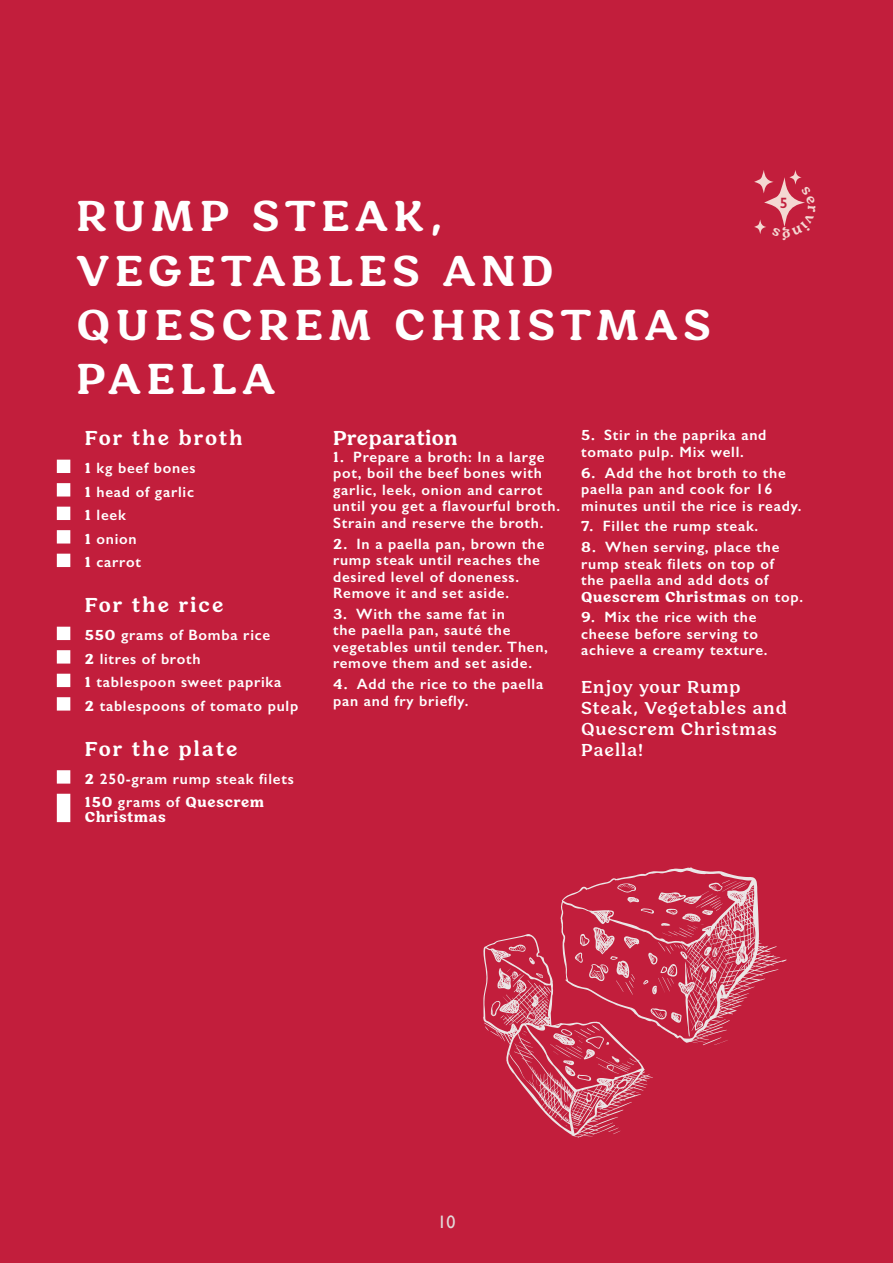
<style>
.page{position:relative;width:893px;height:1263px;background:#c21e3c}
.page>*{position:absolute;margin:0;border:0;box-sizing:border-box;transform-origin:0 0}
.TITULO_-_Recetas{font:700 45px/54px "Hornbill";letter-spacing:.13em;color:#fff}
.titu_03{font:700 21px "Hornbill";letter-spacing:.1em;color:#fff}
.titu_03_-_process{font:700 21px "Hornbill";letter-spacing:.02em;color:#fff}
.básico_párrafo_desta{font:600 18px/21px "Hornbill";letter-spacing:.05em;color:#fff}
.t1{font:18px "Gill Sans";color:#e2d9d9}
.composition{font:600 15px/16.5px "Gill Sans";letter-spacing:.05em;color:#fff}
.composition-2{font:800 15px/15px "Hornbill";letter-spacing:.05em;color:#fff}
.basico{font:600 15px "Gill Sans";color:#c21e3c}
.s1{font-family:"Hornbill";font-weight:800}
.s2{font-family:"Gill Sans";font-weight:600}
.s3{font-family:"Hornbill";font-weight:700}
</style>
<div class="page">
<div style="left:57px;top:460px;width:13px;height:13px;background:#fff"></div>
<div style="left:57px;top:483px;width:13px;height:13px;background:#fff"></div>
<div style="left:57px;top:507px;width:13px;height:13px;background:#fff"></div>
<div style="left:57px;top:530px;width:13px;height:13px;background:#fff"></div>
<div style="left:57px;top:554px;width:13px;height:13px;background:#fff"></div>
<div style="left:57px;top:627px;width:13px;height:13px;background:#fff"></div>
<div style="left:57px;top:650px;width:13px;height:13px;background:#fff"></div>
<div style="left:57px;top:674px;width:13px;height:13px;background:#fff"></div>
<div style="left:57px;top:697px;width:13px;height:13px;background:#fff"></div>
<div style="left:57px;top:770px;width:13px;height:14px;background:#fff"></div>
<div style="left:57px;top:794px;width:13px;height:28px;background:#fff"></div>
<svg style="left:483px;top:867px;width:304px;height:271px"></svg>
<svg style="left:754px;top:170px;width:51px;height:64px"></svg>
<p class="basico" style="left:780px;top:194px;width:9px">5</p>
<p class="TITULO_-_Recetas" style="left:77px;top:187px;width:636px">RUMP STEAK,<br>VEGETABLES AND<br>QUESCREM CHRISTMAS<br>PAELLA</p>
<p class="titu_03" style="left:85px;top:425px;width:160px">For the broth</p>
<p class="composition" style="left:85px;top:460px;width:112px"><span class="s1">1</span> kg beef bones</p>
<p class="composition" style="left:85px;top:483px;width:111px"><span class="s1">1</span> head of garlic</p>
<p class="composition" style="left:85px;top:507px;width:43px"><span class="s1">1</span> leek</p>
<p class="composition" style="left:85px;top:530px;width:53px"><span class="s1">1</span> onion</p>
<p class="composition" style="left:85px;top:554px;width:58px"><span class="s1">1</span> carrot</p>
<p class="titu_03" style="left:85px;top:592px;width:140px">For the rice</p>
<p class="composition" style="left:85px;top:627px;width:187px"><span class="s1">550</span> grams of Bomba rice</p>
<p class="composition" style="left:85px;top:650px;width:117px"><span class="s1">2</span> litres of broth</p>
<p class="composition" style="left:85px;top:674px;width:198px"><span class="s1">1</span> tablespoon sweet paprika</p>
<p class="composition" style="left:85px;top:697px;width:215px"><span class="s1">2</span> tablespoons of tomato pulp</p>
<p class="titu_03" style="left:85px;top:735px;width:154px">For the plate</p>
<p class="composition" style="left:85px;top:770px;width:210px"><span class="s1">2</span> 250-gram rump steak filets</p>
<p class="composition-2" style="left:85px;top:794px;width:181px">150 <span class="s2">grams of</span> Quescrem<br>Christmas</p>
<p class="titu_03_-_process" style="left:333px;top:425px;width:126px">Preparation</p>
<p class="composition" style="left:333px;top:448px;width:228px"><span class="s3">1.</span> Prepare a broth: In a large pot, boil the beef bones with garlic, leek, onion and carrot until you get a flavourful broth.<br>Strain and reserve the broth.</p>
<p class="composition" style="left:333px;top:535px;width:213px"><span class="s3">2.</span> In a paella pan, brown the rump steak until reaches the desired level of doneness.<br>Remove it and set aside.</p>
<p class="composition" style="left:333px;top:605px;width:216px"><span class="s3">3.</span> With the same fat in<br>the paella pan, sauté the vegetables until tender. Then, remove them and set aside.</p>
<p class="composition" style="left:333px;top:676px;width:212px"><span class="s3">4.</span> Add the rice to the paella pan and fry briefly.</p>
<p class="composition" style="left:581px;top:427px;width:187px"><span class="s3">5.</span> Stir in the paprika and tomato pulp. Mix well.</p>
<p class="composition" style="left:581px;top:464px;width:222px"><span class="s3">6.</span> Add the hot broth to the paella pan and cook for 16 minutes until the rice is ready.</p>
<p class="composition" style="left:581px;top:518px;width:179px"><span class="s3">7.</span> Fillet the rump steak.</p>
<p class="composition" style="left:581px;top:539px;width:223px"><span class="s3">8.</span> When serving, place the rump steak filets on top of<br>the paella and add dots of<br><span class="s1">Quescrem Christmas</span> on top.</p>
<p class="composition" style="left:581px;top:609px;width:188px"><span class="s3">9.</span> Mix the rice with the cheese before serving to achieve a creamy texture.</p>
<p class="básico_párrafo_desta" style="left:581px;top:676px;width:207px">Enjoy your Rump<br>Steak, Vegetables and<br>Quescrem Christmas<br>Paella!</p>
<p class="t1" style="left:437px;top:1211px;width:19px">10</p>
</div>
